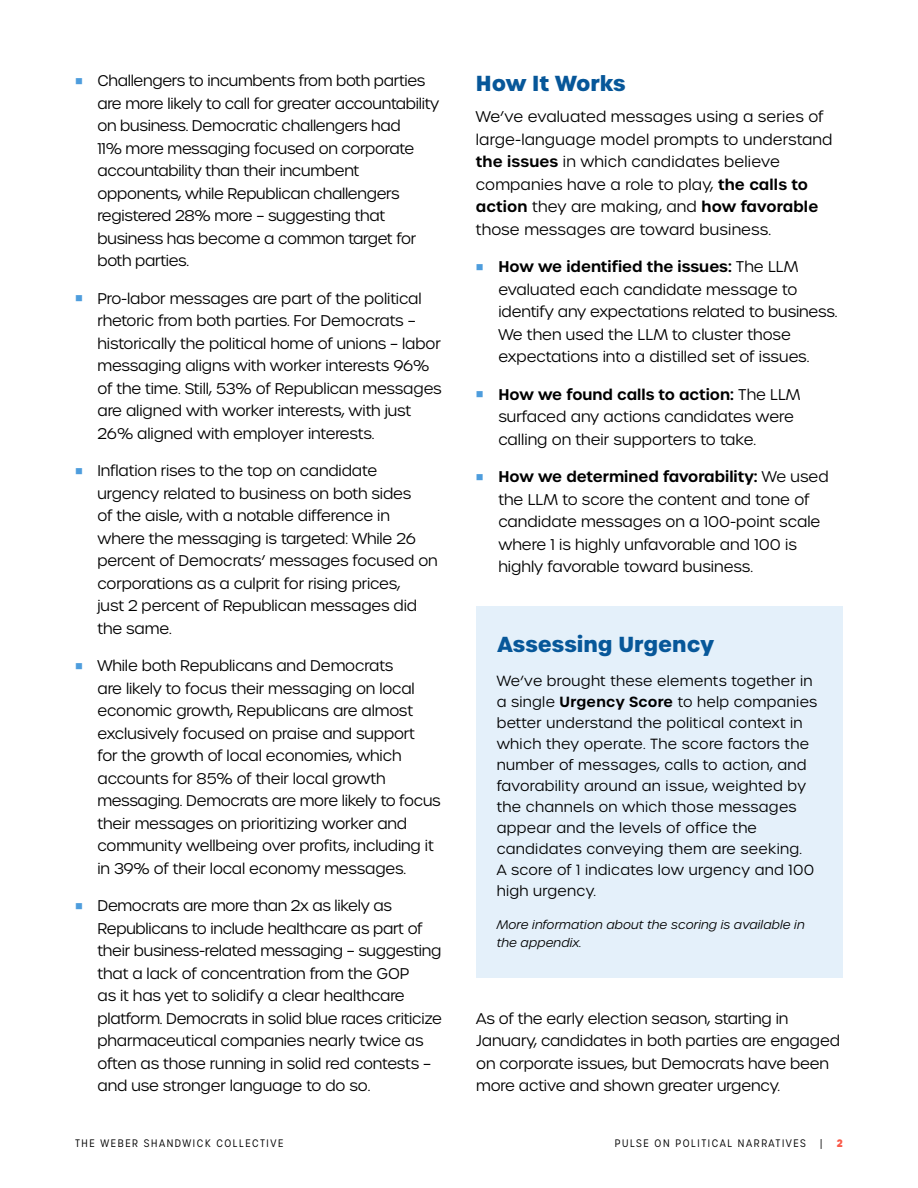
<style>
.page{position:relative;width:918px;height:1188px;background:#fff}
.page>*{position:absolute;margin:0;border:0;box-sizing:border-box;transform-origin:0 0}
.Subhead_-_NEW{font:700 21px "Urbane";color:#075799}
.Bullets{font:300 15px/22.5px "Urbane";letter-spacing:-.01em;color:#000}
.Body_Copy_-_NEW{font:300 15px/22.5px "Urbane";letter-spacing:.01em;color:#000}
.Body_Copy_-_NEW-2{font:300 15px/22.5px "Urbane";letter-spacing:-.01em;color:#000}
.Body_Copy_-_NEW-3{font:300 14.25px/21px "Urbane";letter-spacing:.02em;color:#000}
.Body_Copy_-_NEW-4{font:italic 300 12px/18px "Urbane";letter-spacing:.01em;color:#000}
.t1{font:300 10.5px "Urbane Condensed";letter-spacing:.15em;color:#000}
.t2{font:700 10.5px "Urbane Condensed";color:#f95948}
.s1{color:#4e9ddd}
.s2{font-weight:600}
</style>
<div class="page">
<div style="left:476px;top:606px;width:367px;height:372px;background:#e4f0fa"></div>
<p class="Bullets" style="left:98px;top:70px;width:343px;text-indent:-22px"><span class="s1">■</span> Challengers to incumbents from both parties are more likely to call for greater accountability on business. Democratic challengers had<br>11% more messaging focused on corporate accountability than their incumbent opponents, while Republican challengers registered 28% more – suggesting that business has become a common target for both parties.</p>
<p class="Bullets" style="left:98px;top:287px;width:346px;text-indent:-22px"><span class="s1">■</span> Pro-labor messages are part of the political rhetoric from both parties. For Democrats – historically the political home of unions – labor messaging aligns with worker interests 96% of the time. Still, 53% of Republican messages are aligned with worker interests, with just 26% aligned with employer interests.</p>
<p class="Bullets" style="left:98px;top:460px;width:342px;text-indent:-22px"><span class="s1">■</span> Inflation rises to the top on candidate urgency related to business on both sides<br>of the aisle, with a notable difference in where the messaging is targeted: While 26 percent of Democrats’ messages focused on corporations as a culprit for rising prices,<br>just 2 percent of Republican messages did the same.</p>
<p class="Bullets" style="left:98px;top:655px;width:345px;text-indent:-22px"><span class="s1">■</span> While both Republicans and Democrats<br>are likely to focus their messaging on local economic growth, Republicans are almost exclusively focused on praise and support<br>for the growth of local economies, which accounts for 85% of their local growth messaging. Democrats are more likely to focus their messages on prioritizing worker and community wellbeing over profits, including it in 39% of their local economy messages.</p>
<p class="Bullets" style="left:98px;top:895px;width:346px;text-indent:-22px"><span class="s1">■</span> Democrats are more than 2x as likely as Republicans to include healthcare as part of their business-related messaging – suggesting that a lack of concentration from the GOP<br>as it has yet to solidify a clear healthcare platform. Democrats in solid blue races criticize pharmaceutical companies nearly twice as often as those running in solid red contests – and use stronger language to do so.</p>
<p class="Subhead_-_NEW" style="left:476px;top:69px;width:151px">How It Works</p>
<p class="Body_Copy_-_NEW" style="left:476px;top:106px;width:358px">We’ve evaluated messages using a series of large-language model prompts to understand <span class="s2">the issues</span> in which candidates believe companies have a role to play, <span class="s2">the calls to action</span> they are making, and <span class="s2">how favorable </span>those messages are toward business.</p>
<p class="Bullets" style="left:498px;top:256px;width:341px;text-indent:-22px"><span class="s1">■</span> <span class="s2">How we identified the issues:</span> The LLM evaluated each candidate message to identify any expectations related to business.<br>We then used the LLM to cluster those expectations into a distilled set of issues.</p>
<p class="Bullets" style="left:498px;top:383px;width:304px;text-indent:-22px"><span class="s1">■</span> <span class="s2">How we found calls to action:</span> The LLM surfaced any actions candidates were calling on their supporters to take.</p>
<p class="Bullets" style="left:498px;top:466px;width:332px;text-indent:-22px"><span class="s1">■</span> <span class="s2">How we determined favorability:</span> We used the LLM to score the content and tone of candidate messages on a 100-point scale where 1 is highly unfavorable and 100 is highly favorable toward business.</p>
<p class="Subhead_-_NEW" style="left:498px;top:629px;width:218px">Assessing Urgency</p>
<p class="Body_Copy_-_NEW-3" style="left:497px;top:670px;width:322px">We’ve brought these elements together in a single <span class="s2">Urgency Score</span> to help companies better understand the political context in which they operate. The score factors the number of messages, calls to action, and favorability around an issue, weighted by the channels on which those messages appear and the levels of office the candidates conveying them are seeking.<br>A score of 1 indicates low urgency and 100 high urgency.</p>
<p class="Body_Copy_-_NEW-4" style="left:497px;top:915px;width:309px">More information about the scoring is available in the appendix.</p>
<p class="Body_Copy_-_NEW-2" style="left:476px;top:1007px;width:365px">As of the early election season, starting in January, candidates in both parties are engaged on corporate issues, but Democrats have been more active and shown greater urgency.</p>
<p class="t1" style="left:75px;top:1136px;width:210px">THE WEBER SHANDWICK COLLECTIVE</p>
<p class="t1" style="left:615px;top:1136px;width:192px">PULSE ON POLITICAL NARRATIVES</p>
<p class="t1" style="left:820px;top:1136px;width:4px">|</p>
<p class="t2" style="left:837px;top:1136px;width:7px">2</p>
</div>
